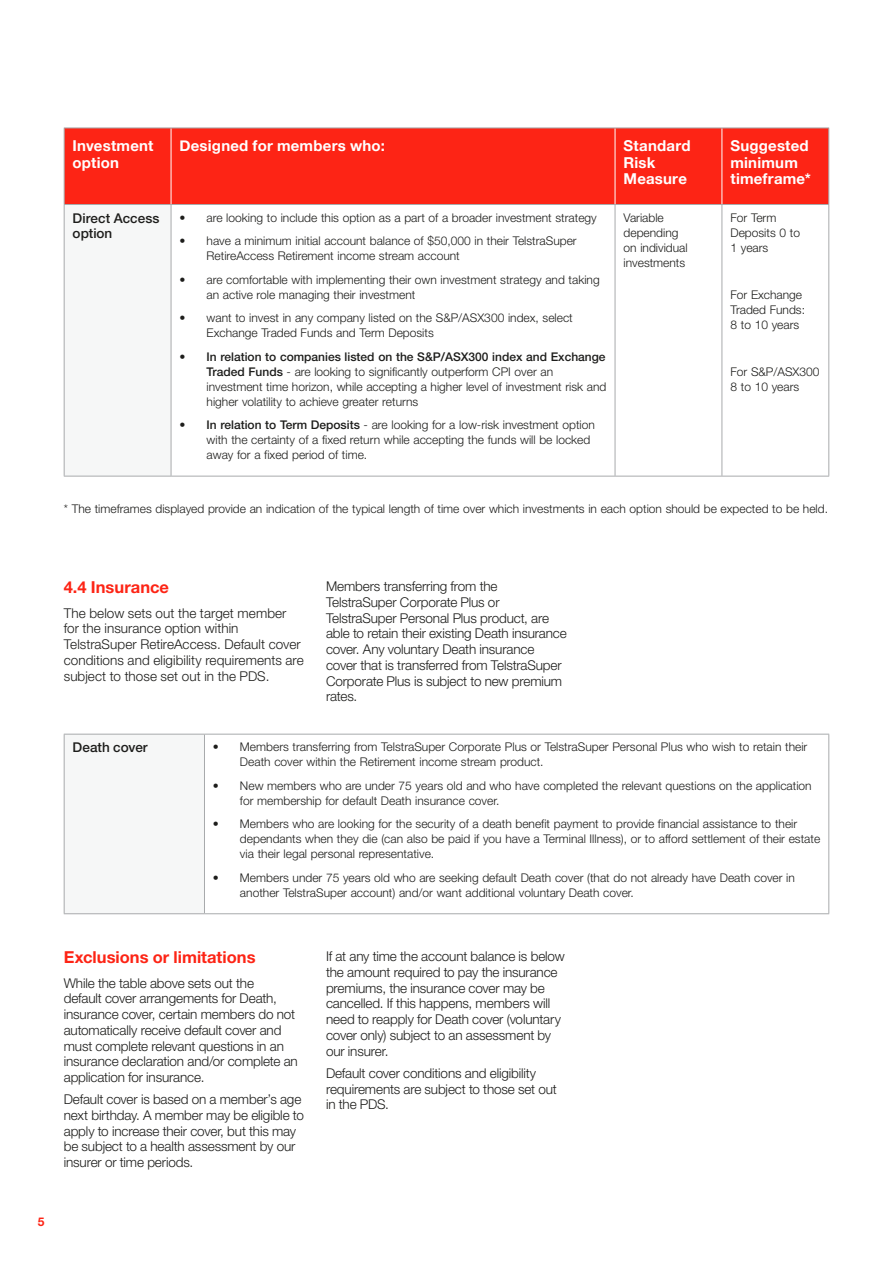
<style>
.page{position:relative;width:893px;height:1263px;background:#fff}
.page>*{position:absolute;margin:0;border:0;box-sizing:border-box;transform-origin:0 0}
._02_HV_Heading_2{font:700 16.5px "Helvetica Neue LT Std";color:#fd2415}
._04_Table_Heading{font:700 15px/16.5px "Helvetica Neue";letter-spacing:.015em;color:#fff}
._03_HV_Body_Copy{font:300 13.5px/15.8px "Helvetica Neue LT Std";letter-spacing:-.01em;color:#1d1d1b}
._03_HV_Body_Copy-2{font:500 13.5px/15.8px "Helvetica Neue LT Std";color:#1d1d1b}
._08_Disclaimers{font:300 12px/15px "Helvetica Neue LT Std";color:#1d1d1b}
._03_Body_Text{font:300 12px/15px "Helvetica Neue LT Std";color:#1d1d1b}
.t1{font:700 12px "Helvetica Neue LT Std";color:#fd2415}
.s1{font-weight:500}
</style>
<div class="page">
<div style="left:65px;top:129px;width:763px;height:75px;background:#fd2415"></div>
<div style="left:64px;top:204px;width:107px;height:272px;background:#f6f7f7"></div>
<hr style="left:171px;top:128px;width:1px;height:76px;background:#fff">
<hr style="left:615px;top:128px;width:1px;height:76px;background:#fff">
<hr style="left:721px;top:128px;width:1px;height:76px;background:#fff">
<hr style="left:64px;top:128px;width:1px;height:76px;background:#a8aaac">
<hr style="left:64px;top:128px;width:107px;height:1px;background:#a8aaac">
<hr style="left:171px;top:128px;width:444px;height:1px;background:#a8aaac">
<hr style="left:615px;top:128px;width:107px;height:1px;background:#a8aaac">
<hr style="left:722px;top:128px;width:107px;height:1px;background:#a8aaac">
<hr style="left:828px;top:128px;width:1px;height:76px;background:#a8aaac">
<hr style="left:64px;top:205px;width:1px;height:271px;background:#a8aaac">
<hr style="left:171px;top:205px;width:1px;height:271px;background:#a8aaac">
<hr style="left:615px;top:205px;width:1px;height:271px;background:#a8aaac">
<hr style="left:721px;top:205px;width:1px;height:271px;background:#a8aaac">
<hr style="left:828px;top:205px;width:1px;height:271px;background:#a8aaac">
<hr style="left:64px;top:204px;width:107px;height:1px;background:#a8aaac">
<hr style="left:64px;top:476px;width:107px;height:1px;background:#a8aaac">
<hr style="left:171px;top:204px;width:444px;height:1px;background:#a8aaac">
<hr style="left:171px;top:476px;width:444px;height:1px;background:#a8aaac">
<hr style="left:615px;top:204px;width:107px;height:1px;background:#a8aaac">
<hr style="left:722px;top:204px;width:107px;height:1px;background:#a8aaac">
<hr style="left:615px;top:476px;width:107px;height:1px;background:#a8aaac">
<hr style="left:722px;top:476px;width:107px;height:1px;background:#a8aaac">
<div style="left:64px;top:734px;width:140px;height:180px;background:#f6f7f7"></div>
<hr style="left:64px;top:734px;width:1px;height:179px;background:#a8aaac">
<hr style="left:64px;top:734px;width:140px;height:1px;background:#a8aaac">
<hr style="left:64px;top:913px;width:140px;height:1px;background:#a8aaac">
<hr style="left:204px;top:734px;width:1px;height:179px;background:#a8aaac">
<hr style="left:204px;top:734px;width:625px;height:1px;background:#a8aaac">
<hr style="left:828px;top:734px;width:1px;height:179px;background:#a8aaac">
<hr style="left:204px;top:913px;width:625px;height:1px;background:#a8aaac">
<p class="_04_Table_Heading" style="left:73px;top:138px;width:82px">Investment option</p>
<p class="_04_Table_Heading" style="left:180px;top:138px;width:207px">Designed for members who:</p>
<p class="_04_Table_Heading" style="left:623px;top:138px;width:69px">Standard<br>Risk<br>Measure</p>
<p class="_04_Table_Heading" style="left:730px;top:138px;width:82px">Suggested minimum timeframe*</p>
<p class="_03_HV_Body_Copy-2" style="left:73px;top:210px;width:88px">Direct Access option</p>
<p class="_08_Disclaimers" style="left:180px;top:210px;width:419px">• are looking to include this option as a part of a broader investment strategy</p>
<p class="_03_Body_Text" style="left:623px;top:210px;width:66px">Variable depending on individual investments</p>
<p class="_03_Body_Text" style="left:730px;top:210px;width:71px">For Term<br>Deposits 0 to<br>1 years</p>
<p class="_03_Body_Text" style="left:730px;top:287px;width:76px">For Exchange<br>Traded Funds:<br>8 to 10 years</p>
<p class="_03_Body_Text" style="left:730px;top:364px;width:91px">For S&amp;P/ASX300<br>8 to 10 years</p>
<p class="_08_Disclaimers" style="left:207px;top:233px;width:372px;text-indent:-27px">• have a minimum initial account balance of $50,000 in their TelstraSuper<br>RetireAccess Retirement income stream account</p>
<p class="_08_Disclaimers" style="left:207px;top:272px;width:395px;text-indent:-27px">• are comfortable with implementing their own investment strategy and taking an active role managing their investment</p>
<p class="_08_Disclaimers" style="left:207px;top:310px;width:368px;text-indent:-27px">• want to invest in any company listed on the S&amp;P/ASX300 index, select<br>Exchange Traded Funds and Term Deposits</p>
<p class="_08_Disclaimers" style="left:207px;top:349px;width:401px;text-indent:-27px">• <span class="s1">In relation to companies listed on the S&amp;P/ASX300 index and Exchange Traded Funds</span> - are looking to significantly outperform CPI over an investment time horizon, while accepting a higher level of investment risk and higher volatility to achieve greater returns</p>
<p class="_08_Disclaimers" style="left:207px;top:417px;width:390px;text-indent:-27px">• <span class="s1">In relation to Term Deposits</span> - are looking for a low-risk investment option with the certainty of a fixed return while accepting the funds will be locked away for a fixed period of time.</p>
<p class="_08_Disclaimers" style="left:64px;top:501px;width:766px">* The timeframes displayed provide an indication of the typical length of time over which investments in each option should be expected to be held.</p>
<p class="_02_HV_Heading_2" style="left:64px;top:577px;width:107px">4.4 Insurance</p>
<p class="_03_HV_Body_Copy" style="left:64px;top:605px;width:241px">The below sets out the target member for the insurance option within TelstraSuper RetireAccess. Default cover conditions and eligibility requirements are subject to those set out in the PDS.</p>
<p class="_03_HV_Body_Copy" style="left:326px;top:578px;width:242px">Members transferring from the TelstraSuper Corporate Plus or TelstraSuper Personal Plus product, are able to retain their existing Death insurance cover. Any voluntary Death insurance cover that is transferred from TelstraSuper Corporate Plus is subject to new premium rates.</p>
<p class="_03_HV_Body_Copy-2" style="left:73px;top:739px;width:77px">Death cover</p>
<p class="_08_Disclaimers" style="left:240px;top:739px;width:569px;text-indent:-27px">• Members transferring from TelstraSuper Corporate Plus or TelstraSuper Personal Plus who wish to retain their<br>Death cover within the Retirement income stream product.</p>
<p class="_08_Disclaimers" style="left:240px;top:778px;width:573px;text-indent:-27px">• New members who are under 75 years old and who have completed the relevant questions on the application for membership for default Death insurance cover.</p>
<p class="_08_Disclaimers" style="left:240px;top:816px;width:582px;text-indent:-27px">• Members who are looking for the security of a death benefit payment to provide financial assistance to their dependants when they die (can also be paid if you have a Terminal Illness), or to afford settlement of their estate via their legal personal representative.</p>
<p class="_08_Disclaimers" style="left:240px;top:870px;width:556px;text-indent:-27px">• Members under 75 years old who are seeking default Death cover (that do not already have Death cover in another TelstraSuper account) and/or want additional voluntary Death cover.</p>
<p class="t1" style="left:38px;top:1214px;width:8px">5</p>
<p class="_02_HV_Heading_2" style="left:64px;top:947px;width:193px">Exclusions or limitations</p>
<p class="_03_HV_Body_Copy" style="left:64px;top:974px;width:236px">While the table above sets out the<br>default cover arrangements for Death, insurance cover, certain members do not automatically receive default cover and must complete relevant questions in an insurance declaration and/or complete an application for insurance.</p>
<p class="_03_HV_Body_Copy" style="left:64px;top:1091px;width:242px">Default cover is based on a member’s age next birthday. A member may be eligible to apply to increase their cover, but this may be subject to a health assessment by our insurer or time periods.</p>
<p class="_03_HV_Body_Copy" style="left:326px;top:948px;width:240px">If at any time the account balance is below the amount required to pay the insurance premiums, the insurance cover may be cancelled. If this happens, members will need to reapply for Death cover (voluntary cover only) subject to an assessment by our insurer.</p>
<p class="_03_HV_Body_Copy" style="left:326px;top:1065px;width:232px">Default cover conditions and eligibility requirements are subject to those set out in the PDS.</p>
</div>
